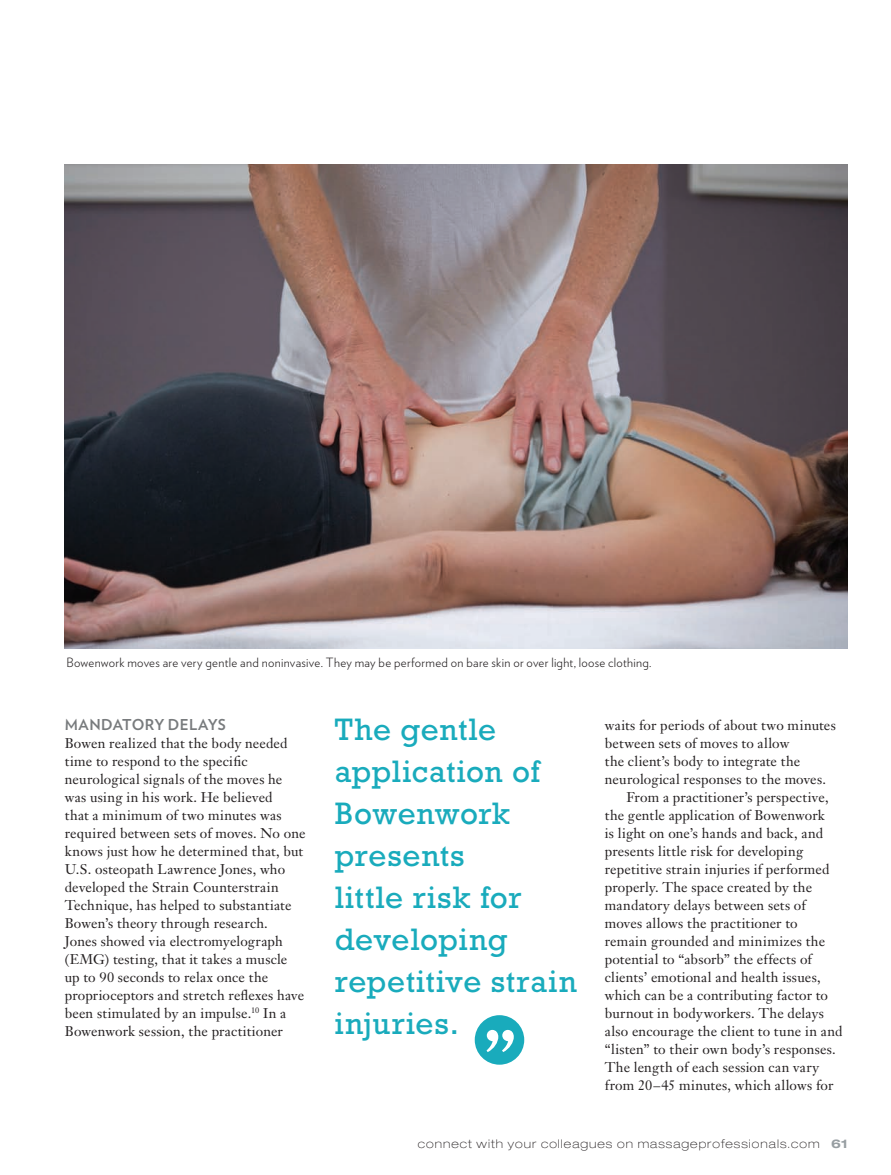
<style>
.page{position:relative;width:891px;height:1175px;background:#fff}
.page>*{position:absolute;margin:0;border:0;box-sizing:border-box;transform-origin:0 0}
.t1{font:31.5px/42px "Rockwell";letter-spacing:.02em;color:#19abbc}
.t2{font:700 15px "Verlag";letter-spacing:.025em;color:#787b7d}
.t3{font:13.8px/18px "Janson Text";letter-spacing:.01em;color:#231f20}
.t4{font:300 12.75px "Verlag";letter-spacing:.02em;color:#231f20}
.t5{font:100 expanded 12px "Helvetica Neue";letter-spacing:.085em;color:#231f20}
.s1{font-weight:700;color:#979ea2}
</style>
<div class="page">
<img style="left:65px;top:164px;width:783px;height:484px">
<svg style="left:475px;top:1015px;width:49px;height:49px"></svg>
<p class="t4" style="left:66px;top:653px;width:587px">Bowenwork moves are very gentle and noninvasive. They may be performed on bare skin or over light, loose clothing.</p>
<p class="t2" style="left:65px;top:712px;width:163px">MANDATORY DELAYS</p>
<p class="t3" style="left:65px;top:734px;width:242px">Bowen realized that the body needed time to respond to the specific neurological signals of the moves he was using in his work. He believed<br>that a minimum of two minutes was required between sets of moves. No one knows just how he determined that, but U.S. osteopath Lawrence Jones, who developed the Strain Counterstrain Technique, has helped to substantiate Bowen’s theory through research.<br>Jones showed via electromyelograph (EMG) testing, that it takes a muscle up to 90 seconds to relax once the proprioceptors and stretch reflexes have been stimulated by an impulse.<sup>10</sup> In a Bowenwork session, the practitioner</p>
<h1 class="t1" style="left:335px;top:708px;width:244px">The gentle application of<br>Bowenwork presents<br>little risk for developing repetitive strain injuries.</h1>
<p class="t3" style="left:605px;top:716px;width:233px">waits for periods of about two minutes</p>
<p class="t3" style="left:605px;top:734px;width:186px">between sets of moves to allow</p>
<p class="t3" style="left:605px;top:752px;width:197px">the client’s body to integrate the</p>
<p class="t3" style="left:605px;top:770px;width:223px">neurological responses to the moves.</p>
<p class="t3" style="left:626px;top:788px;width:204px">From a practitioner’s perspective,</p>
<p class="t3" style="left:605px;top:806px;width:221px">the gentle application of Bowenwork</p>
<p class="t3" style="left:605px;top:824px;width:220px">is light on one’s hands and back, and</p>
<p class="t3" style="left:605px;top:842px;width:200px">presents little risk for developing</p>
<p class="t3" style="left:605px;top:860px;width:226px">repetitive strain injuries if performed</p>
<p class="t3" style="left:605px;top:878px;width:209px">properly. The space created by the</p>
<p class="t3" style="left:605px;top:896px;width:202px">mandatory delays between sets of</p>
<p class="t3" style="left:605px;top:914px;width:194px">moves allows the practitioner to</p>
<p class="t3" style="left:605px;top:932px;width:222px">remain grounded and minimizes the</p>
<p class="t3" style="left:605px;top:950px;width:209px">potential to “absorb” the effects of</p>
<p class="t3" style="left:605px;top:968px;width:217px">clients’ emotional and health issues,</p>
<p class="t3" style="left:605px;top:986px;width:225px">which can be a contributing factor to</p>
<p class="t3" style="left:605px;top:1003px;width:221px">burnout in bodyworkers. The delays</p>
<p class="t3" style="left:605px;top:1021px;width:239px">also encourage the client to tune in and</p>
<p class="t3" style="left:605px;top:1039px;width:233px">“listen” to their own body’s responses.</p>
<p class="t3" style="left:605px;top:1057px;width:216px">The length of each session can vary</p>
<p class="t3" style="left:605px;top:1075px;width:230px">from 20–45 minutes, which allows for</p>
<p class="t5" style="left:418px;top:1137px;width:432px">connect with your colleagues on massageprofessionals.com <span class="s1">61</span></p>
</div>
